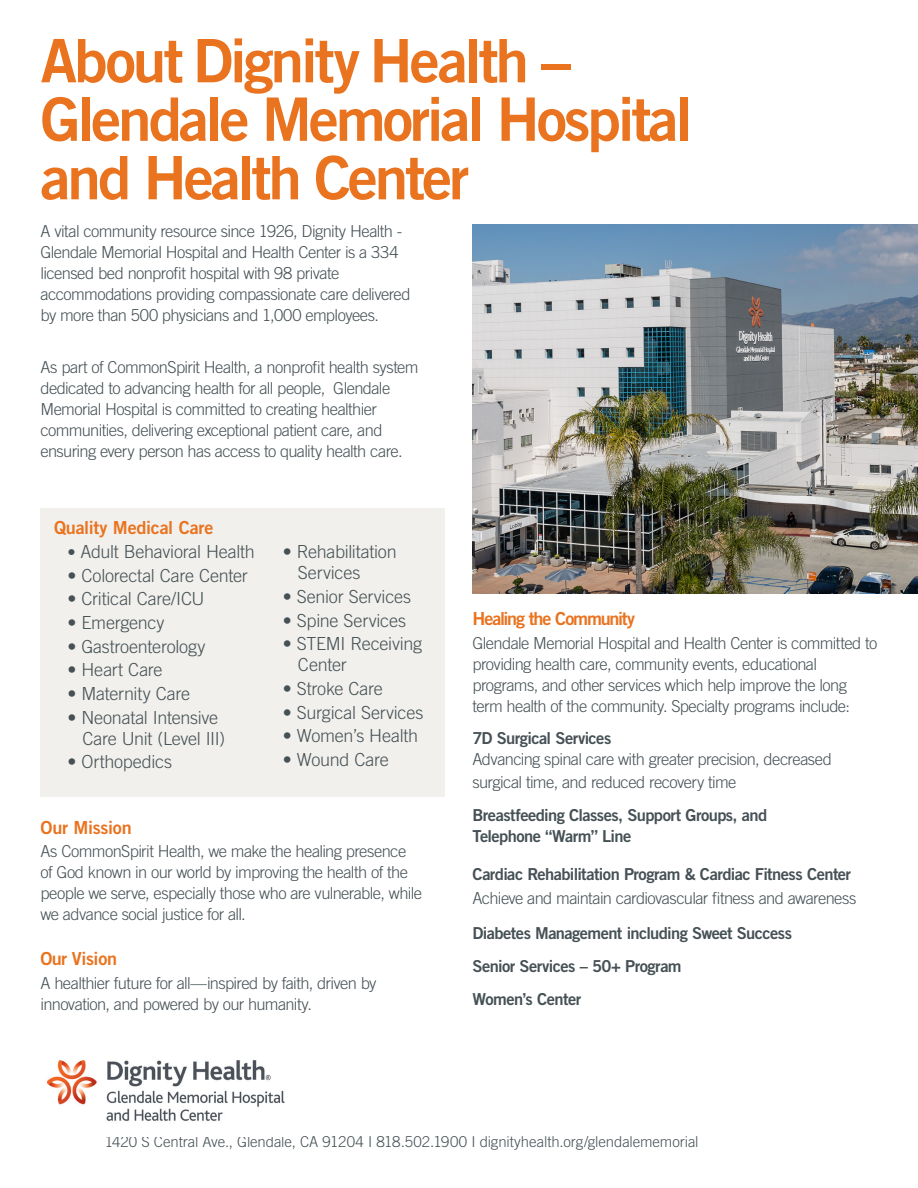
<style>
.page{position:relative;width:918px;height:1188px;background:#fff}
.page>*{position:absolute;margin:0;border:0;box-sizing:border-box;transform-origin:0 0}
.DH_Headline_60{font:60px/58.5px "Trade Gothic LT Std Bd 2";letter-spacing:-.05em;color:#e9731e}
.DH_Body_Copy{font:300 18px/21px "Trade Gothic LT Std";letter-spacing:-.015em;color:#465155}
.DH_Body_Copy-2{font:18px "Trade Gothic LT Std Bd 2";letter-spacing:-.025em;color:#e9731e}
.DH_Body_Copy-3{font:18px "Trade Gothic LT Std Bd 2";letter-spacing:-.065em;color:#e9731e}
.DH_Body_Copy-4{font:300 16.5px/21px "Trade Gothic LT Std";letter-spacing:-.035em;color:#465155}
.DH_Body_Copy-5{font:16.5px/21px "Trade Gothic LT Std Bd 2";letter-spacing:-.035em;color:#465155}
.DH_Body_Copy-6{font:300 15px "Trade Gothic LT Std";letter-spacing:-.005em;color:#465155}
.s1{font-size:16.5px}
</style>
<div class="page">
<div style="left:40px;top:509px;width:406px;height:288px;background:#f1f0ed"></div>
<img style="left:472px;top:225px;width:446px;height:369px">
<img style="left:46px;top:1060px;width:239px;height:61px">
<p class="DH_Headline_60" style="left:40px;top:31px;width:653px">About Dignity Health –<br>Glendale Memorial Hospital and Health Center</p>
<p class="DH_Body_Copy-4" style="left:40px;top:220px;width:372px">A vital community resource since 1926, Dignity Health - Glendale Memorial Hospital and Health Center is a 334 licensed bed nonprofit hospital with 98 private accommodations providing compassionate care delivered by more than 500 physicians and 1,000 employees.</p>
<p class="DH_Body_Copy-4" style="left:40px;top:357px;width:380px">As part of CommonSpirit Health, a nonprofit health system dedicated to advancing health for all people, Glendale Memorial Hospital is committed to creating healthier communities, delivering exceptional patient care, and ensuring every person has access to quality health care.</p>
<p class="DH_Body_Copy-2" style="left:54px;top:517px;width:161px">Quality Medical Care</p>
<p class="DH_Body_Copy" style="left:68px;top:541px;width:189px"><span class="s1">•</span> Adult Behavioral Health</p>
<p class="DH_Body_Copy" style="left:68px;top:564px;width:182px">• Colorectal Care Center</p>
<p class="DH_Body_Copy" style="left:68px;top:588px;width:139px">• Critical Care/ICU</p>
<p class="DH_Body_Copy" style="left:68px;top:612px;width:98px">• Emergency</p>
<p class="DH_Body_Copy" style="left:68px;top:636px;width:140px">• Gastroenterology</p>
<p class="DH_Body_Copy" style="left:68px;top:659px;width:97px">• Heart Care</p>
<p class="DH_Body_Copy" style="left:68px;top:683px;width:124px">• Maternity Care</p>
<p class="DH_Body_Copy" style="left:83px;top:707px;width:144px;text-indent:-15px">• Neonatal Intensive<br>Care Unit (Level III)</p>
<p class="DH_Body_Copy" style="left:68px;top:751px;width:106px">• Orthopedics</p>
<p class="DH_Body_Copy" style="left:298px;top:541px;width:100px;text-indent:-15px">• Rehabilitation<br>Services</p>
<p class="DH_Body_Copy" style="left:283px;top:586px;width:130px">• Senior Services</p>
<p class="DH_Body_Copy" style="left:283px;top:610px;width:125px">• Spine Services</p>
<p class="DH_Body_Copy" style="left:298px;top:633px;width:126px;text-indent:-15px">• STEMI Receiving<br>Center</p>
<p class="DH_Body_Copy" style="left:283px;top:678px;width:101px">• Stroke Care</p>
<p class="DH_Body_Copy" style="left:283px;top:702px;width:142px">• Surgical Services</p>
<p class="DH_Body_Copy" style="left:283px;top:725px;width:137px">• Women’s Health</p>
<p class="DH_Body_Copy" style="left:283px;top:749px;width:107px">• Wound Care</p>
<p class="DH_Body_Copy-2" style="left:40px;top:816px;width:93px">Our Mission</p>
<p class="DH_Body_Copy-4" style="left:40px;top:841px;width:383px">As CommonSpirit Health, we make the healing presence of God known in our world by improving the health of the people we serve, especially those who are vulnerable, while we advance social justice for all.</p>
<p class="DH_Body_Copy-2" style="left:40px;top:948px;width:78px">Our Vision</p>
<p class="DH_Body_Copy-4" style="left:40px;top:972px;width:338px">A healthier future for all—inspired by faith, driven by innovation, and powered by our humanity.</p>
<p class="DH_Body_Copy-3" style="left:472px;top:607px;width:164px">Healing the Community</p>
<p class="DH_Body_Copy-4" style="left:472px;top:632px;width:406px">Glendale Memorial Hospital and Health Center is committed to providing health care, community events, educational programs, and other services which help improve the long term health of the community. Specialty programs include:</p>
<p class="DH_Body_Copy-5" style="left:472px;top:727px;width:140px">7D Surgical Services</p>
<p class="DH_Body_Copy-4" style="left:472px;top:748px;width:361px">Advancing spinal care with greater precision, decreased</p>
<p class="DH_Body_Copy-4" style="left:472px;top:772px;width:265px">surgical time, and reduced recovery time</p>
<p class="DH_Body_Copy-5" style="left:472px;top:804px;width:296px">Breastfeeding Classes, Support Groups, and<br>Telephone “Warm” Line</p>
<p class="DH_Body_Copy-5" style="left:472px;top:864px;width:380px">Cardiac Rehabilitation Program &amp; Cardiac Fitness Center</p>
<p class="DH_Body_Copy-4" style="left:472px;top:887px;width:386px">Achieve and maintain cardiovascular fitness and awareness</p>
<p class="DH_Body_Copy-5" style="left:472px;top:923px;width:321px">Diabetes Management including Sweet Success</p>
<p class="DH_Body_Copy-5" style="left:472px;top:955px;width:211px">Senior Services – 50+ Program</p>
<p class="DH_Body_Copy-5" style="left:472px;top:989px;width:110px">Women’s Center</p>
<p class="DH_Body_Copy-6" style="left:105px;top:1133px;width:595px">1420 S Central Ave., Glendale, CA 91204 I 818.502.1900 I dignityhealth.org/glendalememorial</p>
</div>
